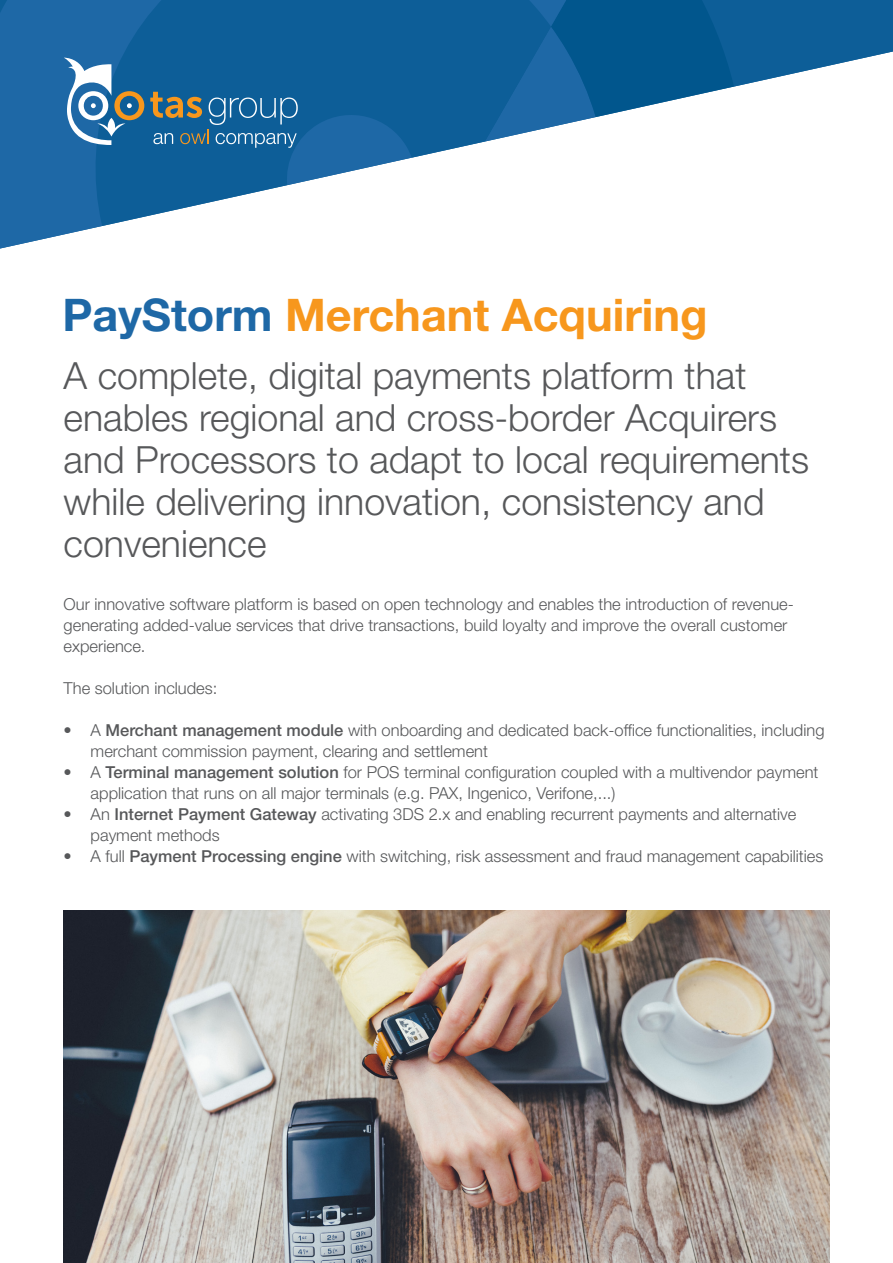
<style>
.page{position:relative;width:893px;height:1263px;background:#fff}
.page>*{position:absolute;margin:0;border:0;box-sizing:border-box;transform-origin:0 0}
.tit1{font:700 45px "Helvetica Neue LT Std";color:#f7971d}
.tit1-2{font:300 37.5px/42px "Helvetica Neue LT Std";color:#57585a}
.testo_base{font:300 16.5px/21px "Helvetica Neue LT Std";color:#57585a}
.s1{color:#1e68a6}
.s2{font-weight:500}
</style>
<div class="page">
<svg style="left:626px;top:0;width:267px;height:111px"></svg>
<svg style="left:0;top:0;width:626px;height:249px"></svg>
<svg style="left:150px;top:92px;width:262px;height:93px;background:#2f71a1"></svg>
<svg style="left:64px;top:58px;width:80px;height:87px"></svg>
<img style="left:64px;top:911px;width:765px;height:352px">
<p class="tit1" style="left:63px;top:287px;width:646px"><span class="s1">PayStorm</span> Merchant Acquiring</p>
<p class="tit1-2" style="left:64px;top:354px;width:747px">A complete, digital payments platform that enables regional and cross-border Acquirers and Processors to adapt to local requirements while delivering innovation, consistency and convenience</p>
<p class="testo_base" style="left:64px;top:593px;width:732px">Our innovative software platform is based on open technology and enables the introduction of revenue&shy;generating added-value services that drive transactions, build loyalty and improve the overall customer experience.</p>
<p class="testo_base" style="left:64px;top:677px;width:155px">The solution includes:</p>
<p class="testo_base" style="left:91px;top:719px;width:735px;text-indent:-27px">• A <span class="s2">Merchant management module</span> with onboarding and dedicated back-office functionalities, including merchant commission payment, clearing and settlement</p>
<p class="testo_base" style="left:91px;top:761px;width:729px;text-indent:-27px">• A <span class="s2">Terminal management solution</span> for POS terminal configuration coupled with a multivendor payment application that runs on all major terminals (e.g. PAX, Ingenico, Verifone,...)</p>
<p class="testo_base" style="left:91px;top:803px;width:707px;text-indent:-27px">• An <span class="s2">Internet Payment Gateway</span> activating 3DS 2.x and enabling recurrent payments and alternative payment methods</p>
<p class="testo_base" style="left:64px;top:845px;width:761px">• A full <span class="s2">Payment Processing engine</span> with switching, risk assessment and fraud management capabilities</p>
</div>
